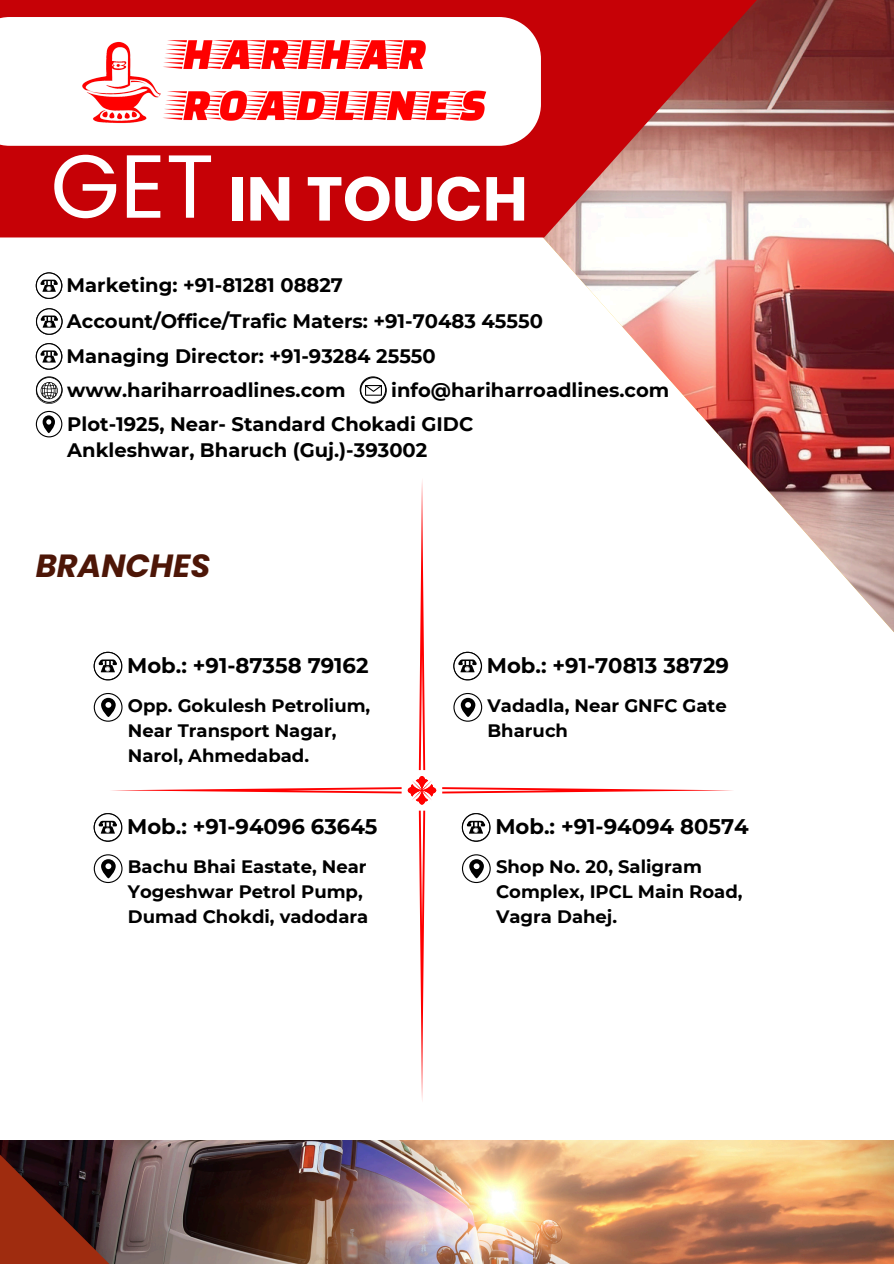
<style>
.page{position:relative;width:894px;height:1264px;background:#fff}
.page>*{position:absolute;margin:0;border:0;box-sizing:border-box;transform-origin:0 0}
.t1{font:89.25px "Poppins";color:#fff}
.t2{font:700 61.95px "Poppins";color:#fff}
.t3{font:italic 700 32.1px "Poppins";color:#4d1607}
.t4{font:700 21.15px "Montserrat";color:#000}
.t5{font:700 19.5px/26px "Montserrat";color:#000}
.t6{font:700 18px/24.8px "Montserrat";color:#000}
</style>
<div class="page">
<svg style="left:111px;top:789px;width:66px;height:3px"></svg>
<svg style="left:419px;top:813px;width:6px;height:288px"></svg>
<img style="left:177px;top:237px;width:716px;height:576px">
<svg style="left:0;top:0;width:893px;height:237px;background:#bc4342"></svg>
<img style="left:177px;top:1140px;width:716px;height:123px">
<svg style="left:0;top:1140px;width:177px;height:123px;background:#673b34"></svg>
<svg style="left:0;top:17px;width:540px;height:129px"></svg>
<img style="left:77px;top:0;width:415px;height:203px">
<svg style="left:36px;top:376px;width:26px;height:28px"></svg>
<svg style="left:36px;top:272px;width:26px;height:27px"></svg>
<svg style="left:36px;top:411px;width:26px;height:26px"></svg>
<svg style="left:36px;top:343px;width:26px;height:27px"></svg>
<svg style="left:359px;top:376px;width:27px;height:27px"></svg>
<svg style="left:36px;top:308px;width:27px;height:27px"></svg>
<svg style="left:94px;top:651px;width:28px;height:29px"></svg>
<svg style="left:94px;top:693px;width:28px;height:28px"></svg>
<svg style="left:453px;top:651px;width:29px;height:29px"></svg>
<svg style="left:453px;top:693px;width:29px;height:28px"></svg>
<svg style="left:94px;top:813px;width:28px;height:28px"></svg>
<svg style="left:94px;top:854px;width:28px;height:29px"></svg>
<svg style="left:461px;top:813px;width:29px;height:28px"></svg>
<svg style="left:462px;top:854px;width:28px;height:29px"></svg>
<h4 class="t1" style="left:50px;top:124px;width:165px">GET</h4>
<h4 class="t2" style="left:228px;top:155px;width:301px">IN TOUCH</h4>
<h2 class="t5" style="left:67px;top:272px;width:278px">Marketing: +91-81281 08827</h2>
<p class="t5" style="left:67px;top:308px;width:477px">Account/Office/Trafic Maters: +91-70483 45550</p>
<h4 class="t5" style="left:67px;top:343px;width:370px">Managing Director: +91-93284 25550</h4>
<p class="t5" style="left:391px;top:377px;width:279px">info@hariharroadlines.com</p>
<p class="t5" style="left:67px;top:377px;width:280px">www.hariharroadlines.com</p>
<p class="t5" style="left:67px;top:410px;width:407px">Plot-1925, Near- Standard Chokadi GIDC<br>Ankleshwar, Bharuch (Guj.)-393002</p>
<p class="t3" style="left:36px;top:543px;width:176px">BRANCHES</p>
<h1 class="t4" style="left:127px;top:652px;width:243px">Mob.: +91-87358 79162</h1>
<p class="t6" style="left:128px;top:693px;width:244px">Opp. Gokulesh Petrolium,<br>Near Transport Nagar,<br>Narol, Ahmedabad.</p>
<p class="t4" style="left:127px;top:813px;width:252px">Mob.: +91-94096 63645</p>
<p class="t6" style="left:128px;top:854px;width:242px">Bachu Bhai Eastate, Near<br>Yogeshwar Petrol Pump,<br>Dumad Chokdi, vadodara</p>
<p class="t4" style="left:486px;top:652px;width:243px">Mob.: +91-70813 38729</p>
<p class="t6" style="left:487px;top:693px;width:241px">Vadadla, Near GNFC Gate<br>Bharuch</p>
<h4 class="t4" style="left:495px;top:813px;width:255px">Mob.: +91-94094 80574</h4>
<h4 class="t6" style="left:496px;top:854px;width:248px">Shop No. 20, Saligram<br>Complex, IPCL Main Road,<br>Vagra Dahej.</h4>
</div>
